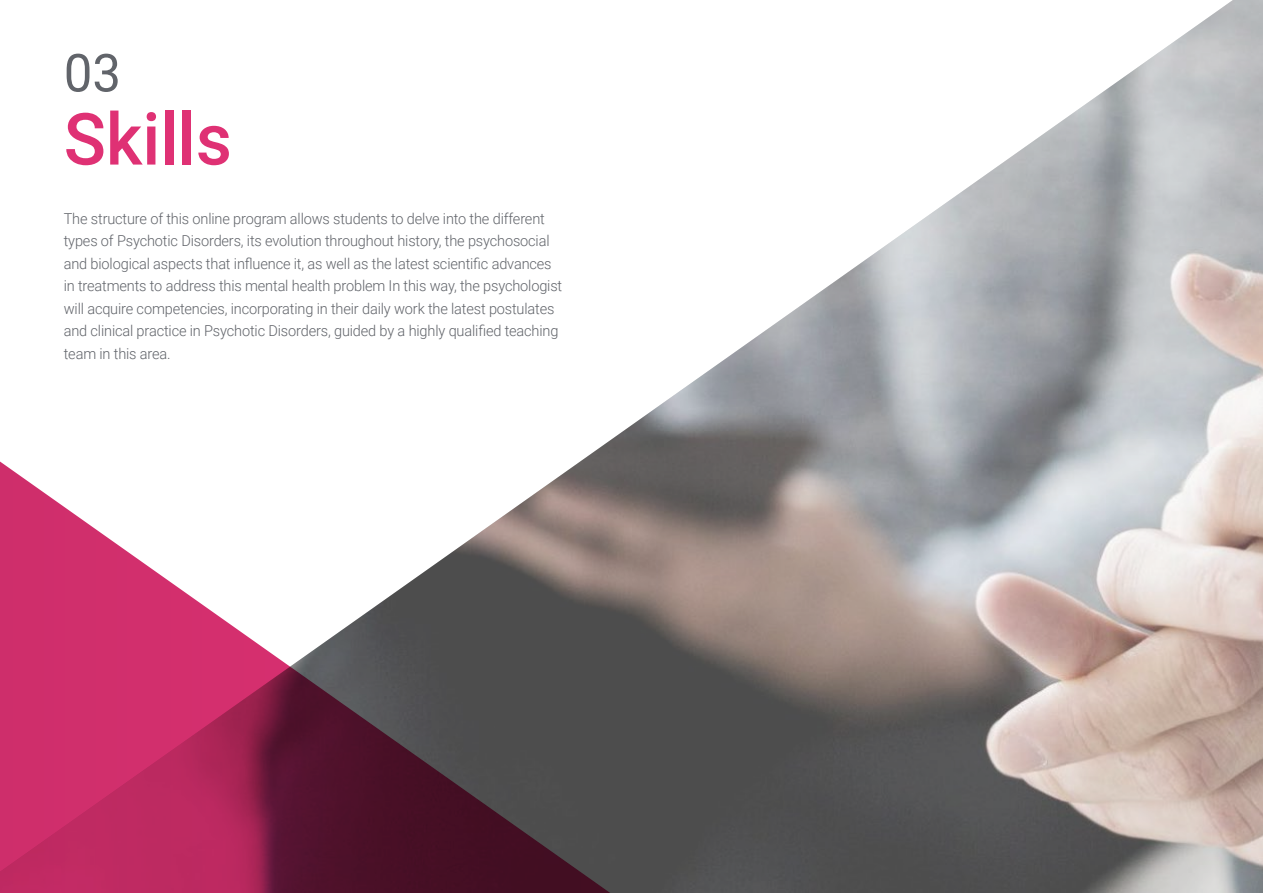
<style>
.page{position:relative;width:1263px;height:893px;background:#fff}
.page>*{position:absolute;margin:0;border:0;box-sizing:border-box;transform-origin:0 0}
.t1{font:500 72px "Roboto";color:#df3174}
.t2{font:52.5px "Roboto";color:#61646a}
.t3{font:300 15px/22.5px "Roboto";letter-spacing:-.01em;color:#61646a}
</style>
<div class="page">
<img style="left:602px;top:0;width:661px;height:893px">
<svg style="left:0;top:446px;width:640px;height:447px"></svg>
<h2 class="t2" style="left:64px;top:36px;width:59px">03</h2>
<h1 class="t1" style="left:64px;top:89px;width:170px">Skills</h1>
<p class="t3" style="left:64px;top:207px;width:500px">The structure of this online program allows students to delve into the different types of Psychotic Disorders, its evolution throughout history, the psychosocial and biological aspects that influence it, as well as the latest scientific advances in treatments to address this mental health problem In this way, the psychologist will acquire competencies, incorporating in their daily work the latest postulates and clinical practice in Psychotic Disorders, guided by a highly qualified teaching team in this area.</p>
</div>
